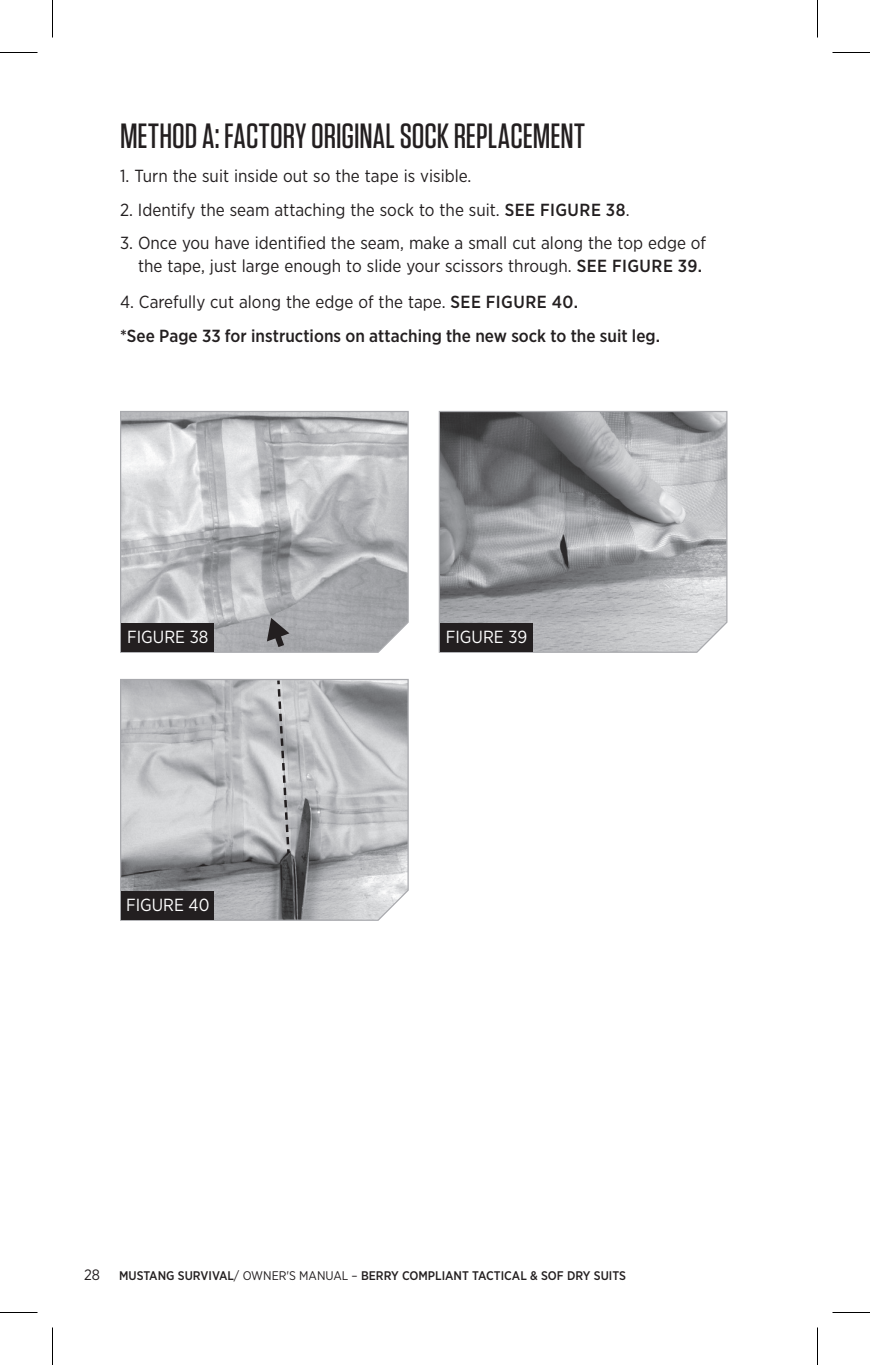
<style>
.page{position:relative;width:870px;height:1365px;background:#fff}
.page>*{position:absolute;margin:0;border:0;box-sizing:border-box;transform-origin:0 0}
.t1{font:500 35px "Tungsten";color:#231f20}
.t2{font:17.5px/22.5px "Gotham Narrow";color:#231f20;text-align:right}
.t3{font:500 17.5px/33.8px "Gotham Narrow";color:#231f20}
.t4{font:17.5px "Gotham Narrow";color:#fff}
.t5{font:15px "Gotham Narrow";color:#231f20}
.t6{font:500 12.5px "Gotham Narrow";color:#231f20}
.s1{font-weight:500}
.s2{font-weight:400}
</style>
<div class="page">
<svg style="left:120px;top:679px;width:289px;height:242px;background:#b4b5b8"></svg>
<div style="left:121px;top:891px;width:93px;height:29px;background:#231f20"></div>
<svg style="left:438px;top:411px;width:290px;height:242px;background:#9d9ea0"></svg>
<div style="left:440px;top:623px;width:93px;height:29px;background:#231f20"></div>
<svg style="left:276px;top:681px;width:15px;height:172px;background:#b2b3b5"></svg>
<svg style="left:120px;top:411px;width:289px;height:242px;background:#bcbdbf"></svg>
<div style="left:121px;top:623px;width:93px;height:29px;background:#231f20"></div>
<svg style="left:267px;top:618px;width:22px;height:29px"></svg>
<hr style="left:0;top:52px;width:38px;height:1px;background:#000">
<hr style="left:832px;top:52px;width:38px;height:1px;background:#000">
<hr style="left:0;top:1312px;width:38px;height:1px;background:#000">
<hr style="left:832px;top:1312px;width:38px;height:1px;background:#000">
<hr style="left:52px;top:0;width:1px;height:38px;background:#000">
<hr style="left:52px;top:1328px;width:1px;height:37px;background:#000">
<hr style="left:817px;top:0;width:1px;height:38px;background:#000">
<hr style="left:817px;top:1328px;width:1px;height:37px;background:#000">
<h1 class="t1" style="left:120px;top:118px;width:467px">METHOD A: FACTORY ORIGINAL SOCK REPLACEMENT</h1>
<p class="t2" style="left:120px;top:164px;width:353px">1. Turn the suit inside out so the tape is visible.</p>
<p class="t2" style="left:120px;top:198px;width:511px">2. Identify the seam attaching the sock to the suit. <span class="s1">SEE FIGURE 38</span>.</p>
<p class="t2" style="left:120px;top:232px;width:588px">3. Once you have identified the seam, make a small cut along the top edge of the tape, just large enough to slide your scissors through. <span class="s1">SEE FIGURE 39.</span></p>
<p class="t3" style="left:120px;top:285px;width:542px"><span class="s2">4. Carefully cut along the edge of the tape.</span> SEE FIGURE 40.<br>*See Page 33 for instructions on attaching the new sock to the suit leg.</p>
<p class="t4" style="left:127px;top:626px;width:83px">FIGURE 38</p>
<p class="t4" style="left:126px;top:894px;width:85px">FIGURE 40</p>
<p class="t4" style="left:446px;top:626px;width:83px">FIGURE 39</p>
<p class="t5" style="left:84px;top:1266px;width:17px">28</p>
<p class="t6" style="left:119px;top:1268px;width:508px">MUSTANG SURVIVAL<span class="s2">/ OWNER'S MANUAL –</span> BERRY COMPLIANT TACTICAL &amp; SOF DRY SUITS</p>
</div>
